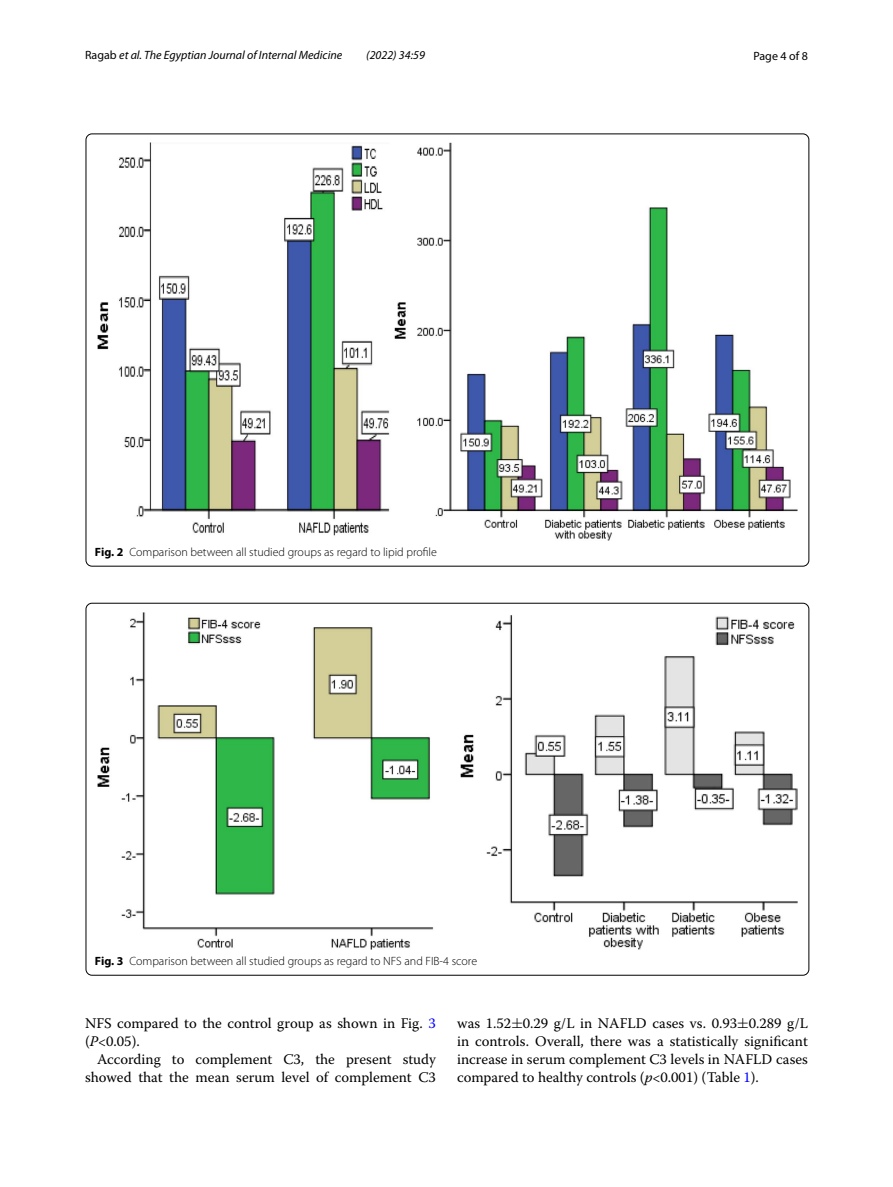
<style>
.page{position:relative;width:893px;height:1187px;background:#fff}
.page>*{position:absolute;margin:0;border:0;box-sizing:border-box;transform-origin:0 0}
.t1{font:14.7px/18px "Warnock Pro";color:#000}
.t2{font:300 12px "Myriad Pro";color:#000}
.t3{font:italic 12px "Myriad Pro";color:#000}
.t4{font:12px "Myriad Pro";color:#000}
.s1{font-style:normal}
.s2{font-weight:700}
.s3{color:#00f}
.s4{font-style:italic}
.s5{font-family:"MTSY"}
</style>
<div class="page">
<img style="left:97px;top:143px;width:701px;height:397px">
<img style="left:97px;top:612px;width:701px;height:337px">
<p class="t3" style="left:85px;top:48px;width:259px"><span class="s1">Ragab</span> et al. The Egyptian Journal of Internal Medicine</p>
<p class="t3" style="left:366px;top:48px;width:60px">(2022) 34:59</p>
<p class="t4" style="left:753px;top:48px;width:56px">Page 4 of 8</p>
<p class="t2" style="left:95px;top:545px;width:344px"><span class="s2">Fig. 2</span> Comparison between all studied groups as regard to lipid profile</p>
<p class="t2" style="left:95px;top:954px;width:384px"><span class="s2">Fig. 3</span> Comparison between all studied groups as regard to NFS and FIB-4 score</p>
<p class="t1" style="left:85px;top:1013px;width:352px">NFS compared to the control group as shown in Fig. <span class="s3">3 </span>(<span class="s4">P</span>&lt;0.05).</p>
<p class="t1" style="left:85px;top:1049px;width:352px;text-align:right">According to complement C3, the present study showed that the mean serum level of complement C3</p>
<p class="t1" style="left:457px;top:1013px;width:352px;text-align:justify">was 1.52<span class="s5">±</span>0.29 g/L in NAFLD cases vs. 0.93<span class="s5">±</span>0.289 g/L in controls. Overall, there was a statistically significant increase in serum complement C3 levels in NAFLD cases compared to healthy controls (<span class="s4">p</span>&lt;0.001) (Table <span class="s3">1</span>).</p>
</div>
